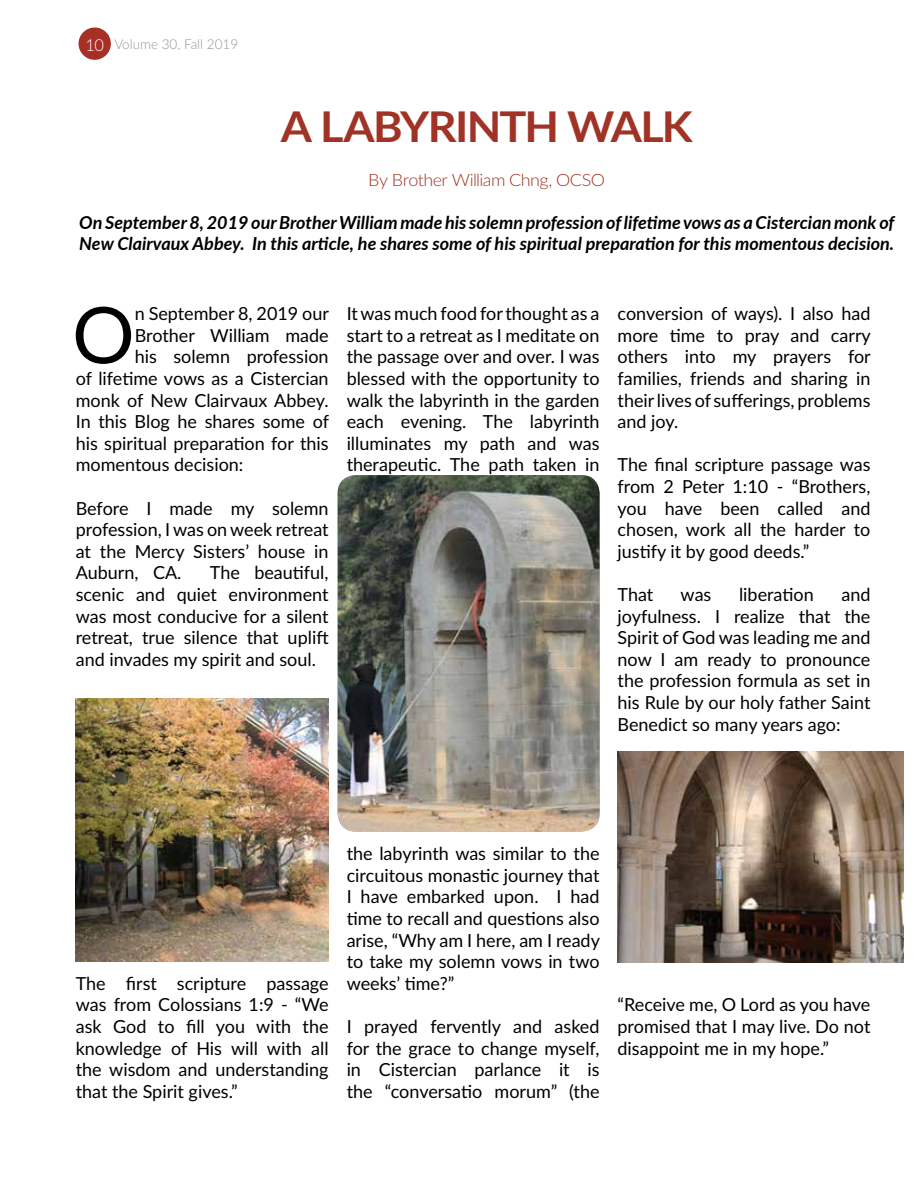
<style>
.page{position:relative;width:918px;height:1188px;background:#fff}
.page>*{position:absolute;margin:0;border:0;box-sizing:border-box;transform-origin:0 0}
.t1{font:78.3px "Lato";color:#000}
.t2{font:700 42.3px "Lato";letter-spacing:-.035em;color:#a03325;scale:1.06 1}
.t3{font:18px/21.6px "Lato";color:#000;text-align:justify}
.t4{font:italic 700 18px/21.6px "Lato";color:#000}
.t5{font:300 16.95px "Lato";letter-spacing:-.035em;color:#a03325;scale:1.06 1}
.t6{font:300 13.5px "Lato";color:#939598}
.s1{font-size:16.5px;color:#fff}
</style>
<div class="page">
<div style="left:79px;top:28px;width:31px;height:31px;background:#a82f26;border-radius:50%"></div>
<div style="left:79px;top:28px;width:32px;height:32px;border:2px solid #a82f26;border-radius:50%"></div>
<img style="left:76px;top:698px;width:253px;height:263px">
<img style="left:338px;top:475px;width:262px;height:357px">
<img style="left:618px;top:752px;width:285px;height:211px">
<p class="t6" style="left:86px;top:35px;width:154px"><span class="s1">10</span> Volume 30, Fall 2019</p>
<h2 class="t2" style="left:281px;top:96px;width:390px">A LABYRINTH WALK</h2>
<p class="t5" style="left:368px;top:168px;width:225px">By Brother William Chng, OCSO</p>
<p class="t4" style="left:79px;top:211px;width:817px">On September 8, 2019 our Brother William made his solemn profession of lifetime vows as a Cistercian monk of<br>New Clairvaux Abbey. In this article, he shares some of his spiritual preparation for this momentous decision.</p>
<h1 class="t1" style="left:72px;top:279px;width:64px">O</h1>
<p class="t3" style="left:135px;top:302px;width:196px">n September 8, 2019 our</p>
<p class="t3" style="left:135px;top:324px;width:195px">Brother William made</p>
<p class="t3" style="left:135px;top:345px;width:195px">his solemn profession</p>
<p class="t3" style="left:76px;top:367px;width:254px">of lifetime vows as a Cistercian</p>
<p class="t3" style="left:76px;top:388px;width:254px">monk of New Clairvaux Abbey.</p>
<p class="t3" style="left:76px;top:410px;width:255px">In this Blog he shares some of</p>
<p class="t3" style="left:76px;top:432px;width:254px">his spiritual preparation for this</p>
<p class="t3" style="left:76px;top:453px;width:169px">momentous decision:</p>
<p class="t3" style="left:76px;top:496px;width:254px">Before I made my solemn profession, I was on week retreat at the Mercy Sisters’ house in Auburn, CA.</p>
<p class="t3" style="left:76px;top:561px;width:254px;text-indent:134px">The beautiful, scenic and quiet environment was most conducive for a silent retreat, true silence that uplift and invades my spirit and soul.</p>
<p class="t3" style="left:347px;top:302px;width:254px">It was much food for thought as a start to a retreat as I meditate on the passage over and over. I was blessed with the opportunity to walk the labyrinth in the garden each evening. The labyrinth illuminates my path and was therapeutic. The path taken in</p>
<p class="t3" style="left:618px;top:302px;width:255px">conversion of ways). I also had more time to pray and carry others into my prayers for families, friends and sharing in their lives of sufferings, problems and joy.</p>
<p class="t3" style="left:618px;top:453px;width:254px">The final scripture passage was from 2 Peter 1:10 - “Brothers, you have been called and chosen, work all the harder to justify it by good deeds.”</p>
<p class="t3" style="left:618px;top:583px;width:37px">That</p>
<p class="t3" style="left:681px;top:583px;width:32px">was</p>
<p class="t3" style="left:739px;top:583px;width:76px">liberation</p>
<p class="t3" style="left:618px;top:583px;width:254px;text-indent:224px">and joyfulness. I realize that the Spirit of God was leading me and now I am ready to pronounce the profession formula as set in his Rule by our holy father Saint Benedict so many years ago:</p>
<p class="t3" style="left:76px;top:972px;width:254px">The first scripture passage was from Colossians 1:9 - “We ask God to fill you with the knowledge of His will with all the wisdom and understanding that the Spirit gives.”</p>
<p class="t3" style="left:347px;top:842px;width:255px">the labyrinth was similar to the circuitous monastic journey that I have embarked upon. I had time to recall and questions also arise, “Why am I here, am I ready to take my solemn vows in two weeks’ time?”</p>
<p class="t3" style="left:347px;top:1015px;width:254px">I prayed fervently and asked for the grace to change myself, in Cistercian parlance it is the “conversatio morum” (the</p>
<p class="t3" style="left:618px;top:993px;width:254px">“Receive me, O Lord as you have promised that I may live. Do not disappoint me in my hope.”</p>
</div>
